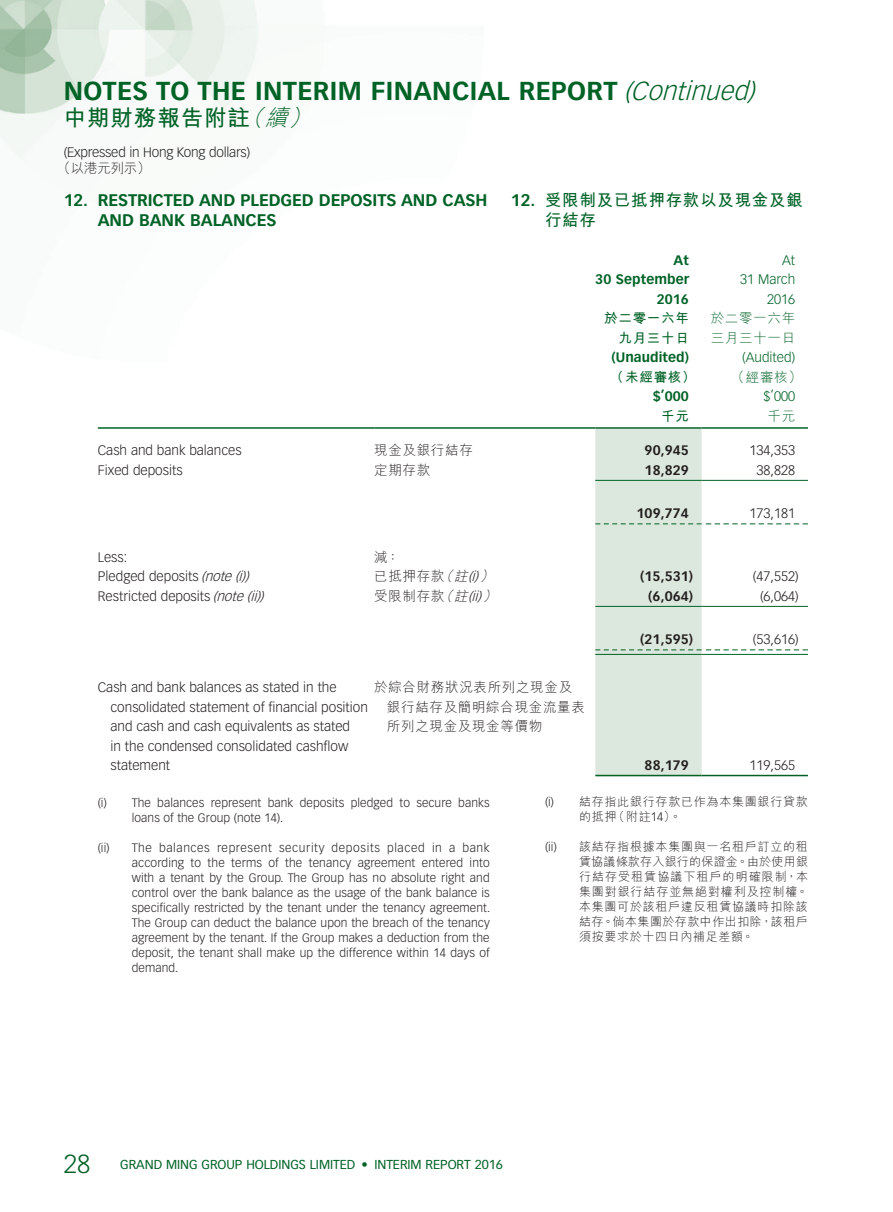
<style>
.page{position:relative;width:893px;height:1212px;background:#fff}
.page>*{position:absolute;margin:0;border:0;box-sizing:border-box;transform-origin:0 0}
.t1{font:700 25.5px "Vectora LT Std";letter-spacing:.015em;color:#016226}
.t2{font:700 22.5px "M Hei HK";letter-spacing:.04em;color:#016226}
.Heading_1{font:700 16.5px/19.5px "Vectora LT Std";letter-spacing:-.005em;color:#016226}
.C_Heading_1{font:700 16.5px/19.5px "M Hei HK";letter-spacing:.045em;color:#016226}
.Body_Text{font:300 13.5px/19.5px "Vectora LT Std";color:#231f20}
.Body_Text-2{font:300 13.5px/19.5px "M Hei HK";letter-spacing:.05em;color:#231f20}
.Body_Text-3{font:700 13.5px "Vectora LT Std";color:#231f20}
.Body_Text-4{font:700 13.5px "Vectora LT Std";letter-spacing:.005em;color:#016226}
.Body_Text-5{font:300 13.5px "Vectora LT Std";color:#016226}
.Body_Text-6{font:700 13.5px "M Hei HK";letter-spacing:.055em;color:#016226}
.Body_Text-7{font:300 13.5px "M Hei HK";letter-spacing:.05em;color:#016226}
.t3{font:12.75px "Vectora LT Std";color:#016226}
.Notes{font:300 12px/15px "Vectora LT Std";letter-spacing:.005em;color:#231f20}
.C_Notes{font:300 12px/15px "M Hei HK";letter-spacing:.065em;color:#231f20}
.s1{font-weight:300;font-style:italic}
.s2{font-family:"Vectora LT Std"}
.s3{font-style:italic}
.s4{font-family:"Vectora LT Std";font-style:italic}
.s5{font-weight:300;font-size:25.5px}
</style>
<div class="page">
<img style="left:0;top:0;width:808px;height:777px">
<hr style="left:98px;top:427px;width:276px;height:2px;background:#016226">
<hr style="left:374px;top:427px;width:221px;height:2px;background:#016226">
<hr style="left:595px;top:427px;width:107px;height:2px;background:#016226">
<hr style="left:702px;top:427px;width:106px;height:2px;background:#016226">
<svg style="left:595px;top:429px;width:213px;height:346px"></svg>
<hr style="left:595px;top:654px;width:107px;height:1px;background:#016226">
<hr style="left:702px;top:654px;width:106px;height:1px;background:#016226">
<hr style="left:595px;top:775px;width:107px;height:1px;background:#016226">
<hr style="left:702px;top:775px;width:106px;height:1px;background:#016226">
<h1 class="t1" style="left:64px;top:75px;width:700px">NOTES TO THE INTERIM FINANCIAL REPORT <span class="s1">(Continued)</span></h1>
<h2 class="t2" style="left:64px;top:101px;width:255px">中期財務報告附註<span class="s1">（續）</span></h2>
<p class="Body_Text" style="left:64px;top:142px;width:188px">(Expressed in Hong Kong dollars)</p>
<p class="Body_Text-2" style="left:57px;top:158px;width:95px">（以港元列示）</p>
<p class="C_Heading_1" style="left:545px;top:189px;width:259px;text-indent:-34px"><span class="s2">12.</span> 受限制及已抵押存款以及現金及銀行結存</p>
<p class="Heading_1" style="left:98px;top:190px;width:391px;text-indent:-34px">12. RESTRICTED AND PLEDGED DEPOSITS AND CASH<br>AND BANK BALANCES</p>
<p class="Body_Text-4" style="left:674px;top:252px;width:17px">At</p>
<p class="Body_Text-4" style="left:595px;top:271px;width:96px">30 September</p>
<p class="Body_Text-4" style="left:657px;top:291px;width:34px">2016</p>
<p class="Body_Text-6" style="left:604px;top:308px;width:86px">於二零一六年</p>
<p class="Body_Text-6" style="left:618px;top:328px;width:72px">九月三十日</p>
<p class="Body_Text-5" style="left:782px;top:252px;width:15px">At</p>
<p class="Body_Text-5" style="left:740px;top:271px;width:57px">31 March</p>
<p class="Body_Text-5" style="left:767px;top:291px;width:30px">2016</p>
<p class="Body_Text-7" style="left:711px;top:311px;width:86px">於二零一六年</p>
<p class="Body_Text-7" style="left:711px;top:331px;width:86px">三月三十一日</p>
<p class="Body_Text-4" style="left:611px;top:349px;width:79px">(Unaudited)</p>
<p class="Body_Text-5" style="left:742px;top:349px;width:54px">(Audited)</p>
<p class="Body_Text-6" style="left:610px;top:367px;width:87px">（未經審核）</p>
<p class="Body_Text-7" style="left:731px;top:370px;width:72px">（經審核）</p>
<p class="Body_Text-4" style="left:653px;top:388px;width:38px">$’000</p>
<p class="Body_Text-5" style="left:763px;top:388px;width:33px">$’000</p>
<p class="Body_Text-6" style="left:661px;top:406px;width:29px">千元</p>
<p class="Body_Text-7" style="left:767px;top:409px;width:29px">千元</p>
<p class="Body_Text" style="left:98px;top:441px;width:145px">Cash and bank balances</p>
<p class="Body_Text-2" style="left:374px;top:440px;width:100px">現金及銀行結存</p>
<p class="Body_Text-3" style="left:645px;top:442px;width:46px">90,945</p>
<p class="Body_Text" style="left:749px;top:441px;width:47px">134,353</p>
<p class="Body_Text" style="left:98px;top:460px;width:86px">Fixed deposits</p>
<p class="Body_Text-2" style="left:374px;top:460px;width:58px">定期存款</p>
<p class="Body_Text-3" style="left:645px;top:461px;width:46px">18,829</p>
<p class="Body_Text" style="left:756px;top:460px;width:40px">38,828</p>
<p class="Body_Text-3" style="left:636px;top:505px;width:54px">109,774</p>
<p class="Body_Text" style="left:749px;top:504px;width:47px">173,181</p>
<p class="Body_Text" style="left:98px;top:547px;width:31px">Less:</p>
<p class="Body_Text-2" style="left:374px;top:547px;width:27px">減：</p>
<p class="Body_Text" style="left:98px;top:567px;width:157px">Pledged deposits <span class="s3">(note(i))</span></p>
<p class="Body_Text-2" style="left:374px;top:566px;width:124px">已抵押存款<span class="s3">（註</span><span class="s4">(i)</span><span class="s3">）</span></p>
<p class="Body_Text-3" style="left:640px;top:568px;width:54px">(15,531)</p>
<p class="Body_Text" style="left:753px;top:567px;width:47px">(47,552)</p>
<p class="Body_Text" style="left:98px;top:586px;width:171px">Restricted deposits <span class="s3">(note(ii))</span></p>
<p class="Body_Text-2" style="left:374px;top:586px;width:127px">受限制存款<span class="s3">（註</span><span class="s4">(ii)</span><span class="s3">）</span></p>
<p class="Body_Text-3" style="left:648px;top:587px;width:46px">(6,064)</p>
<p class="Body_Text" style="left:760px;top:586px;width:40px">(6,064)</p>
<p class="Body_Text-3" style="left:640px;top:631px;width:54px">(21,595)</p>
<p class="Body_Text" style="left:753px;top:630px;width:47px">(53,616)</p>
<p class="Body_Text" style="left:111px;top:678px;width:259px;text-indent:-13px">Cash and bank balances as stated in the consolidated statement of financial position and cash and cash equivalents as stated<br>in the condensed consolidated cashflow statement</p>
<p class="Body_Text-2" style="left:387px;top:677px;width:199px;text-indent:-13px">於綜合財務狀況表所列之現金及銀行結存及簡明綜合現金流量表所列之現金及現金等價物</p>
<p class="Body_Text-3" style="left:645px;top:757px;width:46px">88,179</p>
<p class="Body_Text" style="left:749px;top:756px;width:47px">119,565</p>
<p class="Notes" style="left:132px;top:796px;width:359px;text-indent:-34px">(i) The balances represent bank deposits pledged to secure banks loans of the Group (note 14).</p>
<p class="Notes" style="left:132px;top:841px;width:360px;text-align:justify;text-indent:-34px">(ii) The balances represent security deposits placed in a bank according to the terms of the tenancy agreement entered into with a tenant by the Group. The Group has no absolute right and control over the bank balance as the usage of the bank balance is specifically restricted by the tenant under the tenancy agreement.<br>The Group can deduct the balance upon the breach of the tenancy agreement by the tenant. If the Group makes a deduction from the deposit, the tenant shall make up the difference within 14 days of demand.</p>
<p class="C_Notes" style="left:579px;top:794px;width:230px;text-indent:-34px"><span class="s2">(i)</span> 結存指此銀行存款已作為本集團銀行貸款的抵押（附註<span class="s2">14</span>）。</p>
<p class="C_Notes" style="left:579px;top:839px;width:230px;text-align:justify;text-indent:-34px"><span class="s2">(ii)</span> 該結存指根據本集團與一名租戶訂立的租賃協議條款存入銀行的保證金。由於使用銀行結存受租賃協議下租戶的明確限制，本集團對銀行結存並無絕對權利及控制權。本集團可於該租戶違反租賃協議時扣除該結存。倘本集團於存款中作出扣除，該租戶須按要求於十四日內補足差額。</p>
<p class="t3" style="left:64px;top:1157px;width:441px"><span class="s5">28</span> GRAND MING GROUP HOLDINGS LIMITED • INTERIM REPORT 2016</p>
</div>
